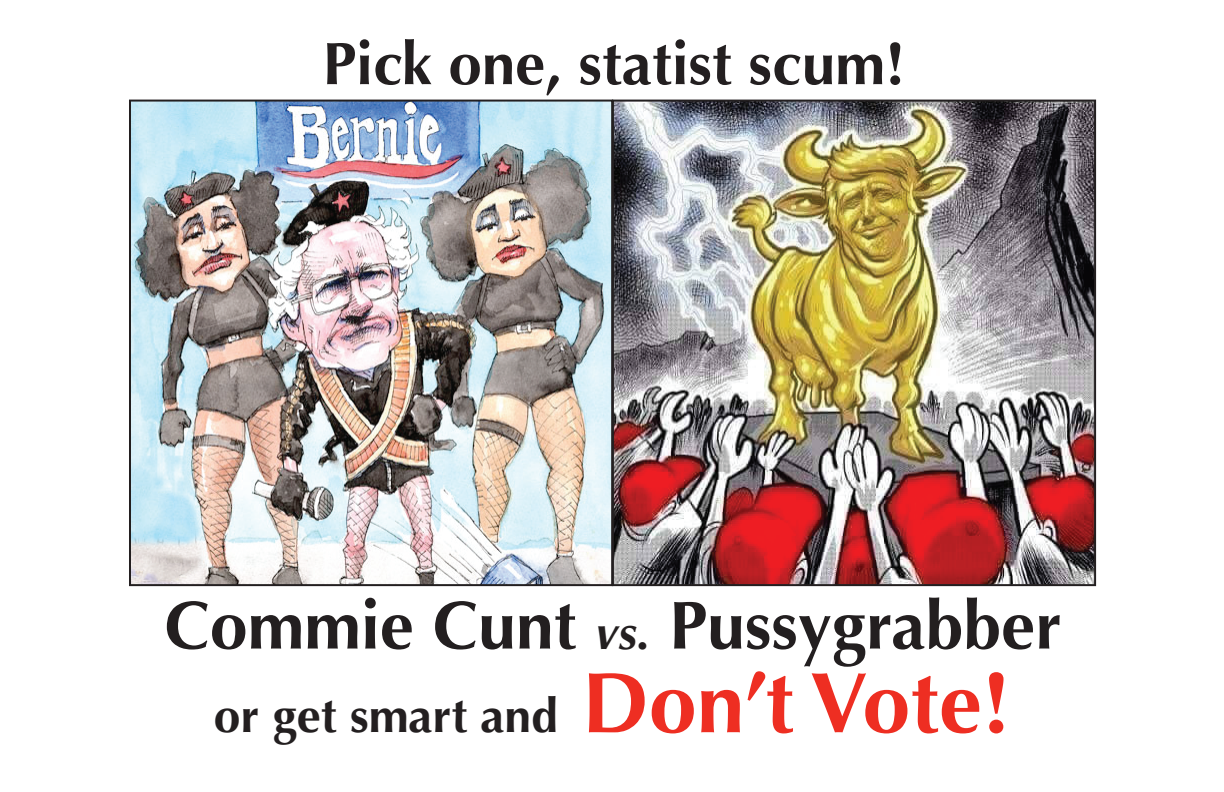
<style>
.page{position:relative;width:1224px;height:792px;background:#fff}
.page>*{position:absolute;margin:0;border:0;box-sizing:border-box;transform-origin:0 0}
.t1{font:700 68px "Optima";color:#231f20}
.t2{font:700 60px "Optima";color:#231f20}
.t3{font:700 48px "Optima";color:#231f20}
.s1{font-style:italic;font-size:48px}
.s2{font-size:86px;color:#ee2e22}
</style>
<div class="page">
<img style="left:132px;top:103px;width:478px;height:480px">
<img style="left:615px;top:103px;width:478px;height:480px">
<div style="left:129px;top:100px;width:484px;height:486px;border:2px solid #231f20"></div>
<div style="left:612px;top:100px;width:484px;height:486px;border:2px solid #231f20"></div>
<p class="t2" style="left:323px;top:29px;width:584px">Pick one, statist scum!</p>
<p class="t1" style="left:164px;top:586px;width:899px">Commie Cunt <span class="s1">vs.</span> Pussygrabber</p>
<p class="t3" style="left:214px;top:688px;width:798px">or get smart and <span class="s2">Don’t Vote!</span></p>
</div>
